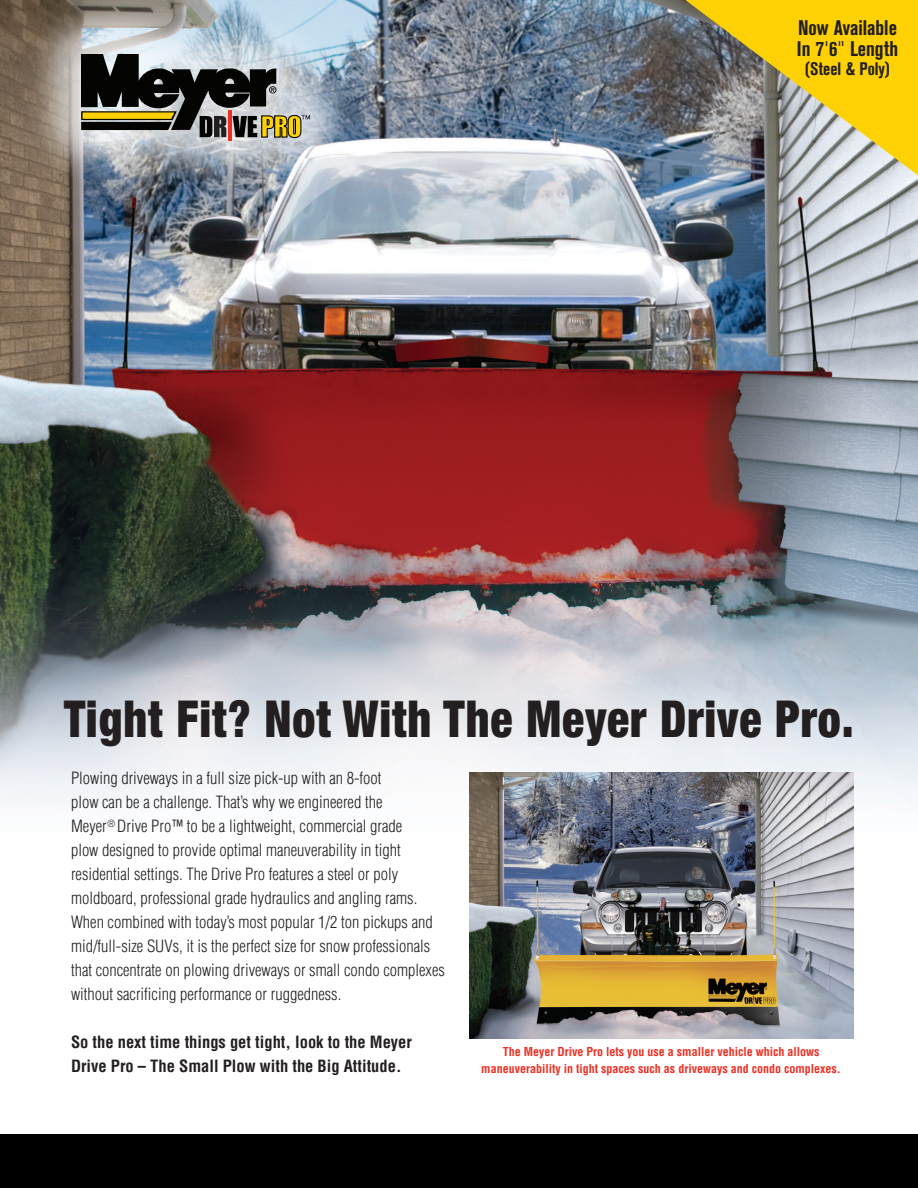
<style>
.page{position:relative;width:918px;height:1188px;background:#fff}
.page>*{position:absolute;margin:0;border:0;box-sizing:border-box;transform-origin:0 0}
.t1{font:900 condensed 51px "Helvetica Neue LT Std";letter-spacing:.02em;color:#231f20;scale:.9 1}
.t2{font:700 condensed 21px/21px "Akzidenz Grotesk BE";color:#231f20}
.t3{font:700 condensed 18px "Akzidenz Grotesk BE";color:#231f20}
.t4{font:300 condensed 16.5px/24px "Helvetica LT Std";color:#231f20}
.t5{font:700 condensed 16.5px/24px "Helvetica LT Std";color:#231f20}
.t6{font:700 condensed 12px/16.8px "Helvetica LT Std";color:#ee2e22;text-align:center}
.s1{font-family:"Helvetica Neue LT Std";font-weight:300}
</style>
<div class="page">
<img style="left:0;top:0;width:918px;height:874px">
<div style="left:21px;top:0;width:416px;height:255px;background:#fff;opacity:.7"></div>
<hr style="left:228px;top:111px;width:4px;height:30px;background:#ee2e22">
<svg style="left:81px;top:54px;width:229px;height:85px;background:#6e6e64"></svg>
<img style="left:469px;top:773px;width:384px;height:266px">
<div style="left:0;top:1134px;width:918px;height:54px;background:#000"></div>
<svg style="left:685px;top:0;width:233px;height:175px;background:#c6b14d"></svg>
<p class="t2" style="left:797px;top:17px;width:103px">Now Available<br>In 7<span class="s1">'</span>6<span class="s1">"</span> Length</p>
<p class="t3" style="left:805px;top:59px;width:87px">(Steel &amp; Poly)</p>
<h1 class="t1" style="left:64px;top:688px;width:879px">Tight Fit? Not With The Meyer Drive Pro.</h1>
<p class="t4" style="left:71px;top:766px;width:375px">Plowing driveways in a full size pick-up with an 8-foot<br>plow can be a challenge. That’s why we engineered the<br>Meyer<sup>®</sup> Drive Pro™ to be a lightweight, commercial grade<br>plow designed to provide optimal maneuverability in tight residential settings. The Drive Pro features a steel or poly moldboard, professional grade hydraulics and angling rams.<br>When combined with today’s most popular 1/2 ton pickups and mid/full-size SUVs, it is the perfect size for snow professionals that concentrate on plowing driveways or small condo complexes without sacrificing performance or ruggedness.</p>
<p class="t5" style="left:71px;top:1030px;width:343px">So the next time things get tight, look to the Meyer<br>Drive Pro – The Small Plow with the Big Attitude.</p>
<p class="t6" style="left:481px;top:1043px;width:361px">The Meyer Drive Pro lets you use a smaller vehicle which allows maneuverability in tight spaces such as driveways and condo complexes.</p>
</div>
